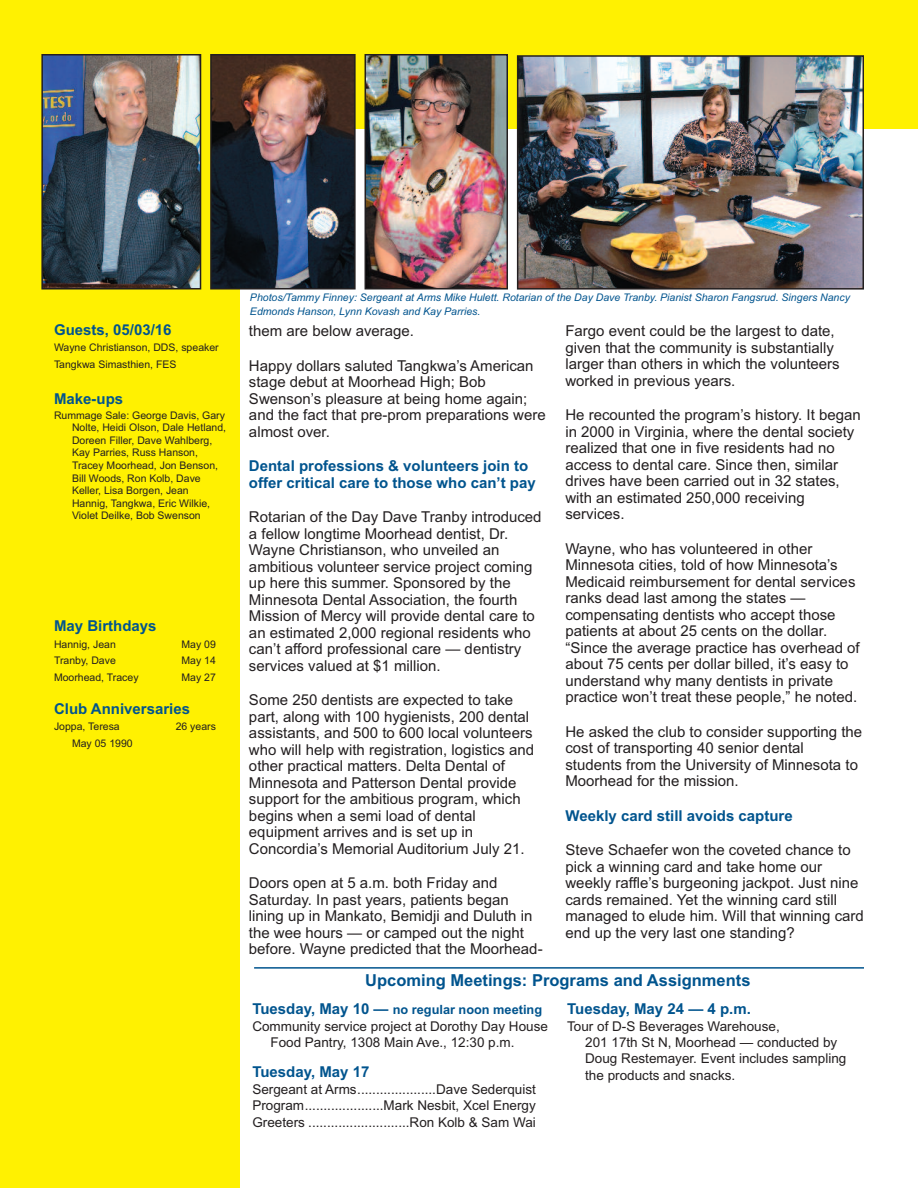
<style>
.page{position:relative;width:918px;height:1188px;background:#fff}
.page>*{position:absolute;margin:0;border:0;box-sizing:border-box;transform-origin:0 0}
.t1{font:700 16.5px "Arial";color:#00548e}
.t2{font:15px/16.5px "Arial";color:#231f20}
.t3{font:700 15px/16.5px "Arial";color:#00548e}
.t4{font:13.5px/16.2px "Arial";color:#231f20}
.t5{font:700 12.75px "Arial";color:#00548e}
.t6{font:10.5px/12.6px "Arial";color:#231f20}
.t7{font:italic 10.5px/13.5px "Arial";color:#00548e}
.s1{font-size:15px}
</style>
<div class="page">
<div style="left:0;top:0;width:918px;height:128px;background:#fff101"></div>
<div style="left:0;top:96px;width:240px;height:1092px;background:#fff101"></div>
<img style="left:44px;top:57px;width:154px;height:230px">
<div style="left:41px;top:54px;width:160px;height:236px;border:2px solid #231f20"></div>
<img style="left:213px;top:57px;width:140px;height:230px">
<div style="left:210px;top:54px;width:146px;height:236px;border:2px solid #231f20"></div>
<img style="left:368px;top:57px;width:137px;height:230px">
<div style="left:365px;top:54px;width:143px;height:236px;border:2px solid #231f20"></div>
<img style="left:520px;top:58px;width:341px;height:229px">
<div style="left:517px;top:55px;width:347px;height:235px;border:2px solid #231f20"></div>
<hr style="left:254px;top:967px;width:610px;height:2px;background:#00548e">
<p class="t3" style="left:54px;top:321px;width:119px">Guests, 05/03/16</p>
<p class="t6" style="left:54px;top:340px;width:166px;line-height:16.5px">Wayne Christianson, DDS, speaker<br>Tangkwa Simasthien, FES</p>
<p class="t3" style="left:54px;top:390px;width:71px">Make-ups</p>
<p class="t6" style="left:72px;top:409px;width:156px;text-indent:-18px">Rummage Sale: George Davis, Gary<br>Nolte, Heidi Olson, Dale Hetland,<br>Doreen Filler, Dave Wahlberg,<br>Kay Parries, Russ Hanson,<br>Tracey Moorhead, Jon Benson,<br>Bill Woods, Ron Kolb, Dave<br>Keller, Lisa Borgen, Jean<br>Hannig, Tangkwa, Eric Wilkie,<br>Violet Deilke, Bob Swenson</p>
<p class="t3" style="left:54px;top:618px;width:104px">May Birthdays</p>
<p class="t6" style="left:54px;top:638px;width:63px">Hannig, Jean</p>
<p class="t6" style="left:182px;top:638px;width:36px">May 09</p>
<p class="t6" style="left:54px;top:654px;width:63px">Tranby, Dave</p>
<p class="t6" style="left:182px;top:654px;width:36px">May 14</p>
<p class="t6" style="left:54px;top:671px;width:86px">Moorhead, Tracey</p>
<p class="t6" style="left:182px;top:671px;width:36px">May 27</p>
<p class="t3" style="left:54px;top:700px;width:138px">Club Anniversaries</p>
<p class="t6" style="left:54px;top:720px;width:67px">Joppa, Teresa</p>
<p class="t6" style="left:176px;top:720px;width:42px">26 years</p>
<p class="t6" style="left:72px;top:737px;width:62px">May 05 1990</p>
<p class="t7" style="left:250px;top:291px;width:601px">Photos/Tammy Finney: Sergeant at Arms Mike Hulett. Rotarian of the Day Dave Tranby. Pianist Sharon Fangsrud. Singers Nancy<br>Edmonds Hanson, Lynn Kovash and Kay Parries.</p>
<p class="t2" style="left:249px;top:323px;width:167px">them are below average.</p>
<p class="t2" style="left:249px;top:357px;width:298px">Happy dollars saluted Tangkwa’s American stage debut at Moorhead High; Bob Swenson’s pleasure at being home again; and the fact that pre-prom preparations were almost over.</p>
<p class="t3" style="left:249px;top:458px;width:288px">Dental professions &amp; volunteers join to offer critical care to those who can’t pay</p>
<p class="t2" style="left:249px;top:509px;width:294px">Rotarian of the Day Dave Tranby introduced a fellow longtime Moorhead dentist, Dr.<br>Wayne Christianson, who unveiled an ambitious volunteer service project coming up here this summer. Sponsored by the Minnesota Dental Association, the fourth Mission of Mercy will provide dental care to an estimated 2,000 regional residents who can’t afford professional care — dentistry services valued at $1 million.</p>
<p class="t2" style="left:249px;top:692px;width:287px">Some 250 dentists are expected to take part, along with 100 hygienists, 200 dental assistants, and 500 to 600 local volunteers who will help with registration, logistics and other practical matters. Delta Dental of Minnesota and Patterson Dental provide support for the ambitious program, which begins when a semi load of dental equipment arrives and is set up in Concordia’s Memorial Auditorium July 21.</p>
<p class="t2" style="left:249px;top:875px;width:295px">Doors open at 5 a.m. both Friday and Saturday. In past years, patients began lining up in Mankato, Bemidji and Duluth in the wee hours — or camped out the night before. Wayne predicted that the Moorhead-</p>
<p class="t2" style="left:565px;top:323px;width:276px">Fargo event could be the largest to date, given that the community is substantially larger than others in which the volunteers worked in previous years.</p>
<p class="t2" style="left:565px;top:407px;width:297px">He recounted the program’s history. It began in 2000 in Virginia, where the dental society realized that one in five residents had no access to dental care. Since then, similar drives have been carried out in 32 states, with an estimated 250,000 receiving services.</p>
<p class="t2" style="left:565px;top:540px;width:296px">Wayne, who has volunteered in other Minnesota cities, told of how Minnesota’s Medicaid reimbursement for dental services ranks dead last among the states — compensating dentists who accept those patients at about 25 cents on the dollar. “Since the average practice has overhead of about 75 cents per dollar billed, it’s easy to understand why many dentists in private practice won’t treat these people,” he noted.</p>
<p class="t2" style="left:565px;top:723px;width:298px">He asked the club to consider supporting the cost of transporting 40 senior dental students from the University of Minnesota to Moorhead for the mission.</p>
<p class="t3" style="left:565px;top:807px;width:229px">Weekly card still avoids capture</p>
<p class="t2" style="left:565px;top:842px;width:300px">Steve Schaefer won the coveted chance to pick a winning card and take home our weekly raffle’s burgeoning jackpot. Just nine cards remained. Yet the winning card still managed to elude him. Will that winning card end up the very last one standing?</p>
<p class="t1" style="left:365px;top:970px;width:387px">Upcoming Meetings: Programs and Assignments</p>
<p class="t5" style="left:252px;top:1002px;width:291px"><span class="s1">Tuesday, May 10 —</span> no regular noon meeting</p>
<p class="t4" style="left:270px;top:1018px;width:279px;text-indent:-18px">Community service project at Dorothy Day House<br>Food Pantry, 1308 Main Ave., 12:30 p.m.</p>
<p class="t3" style="left:252px;top:1064px;width:118px">Tuesday, May 17</p>
<p class="t4" style="left:252px;top:1081px;width:285px;text-align:justify">Sergeant at Arms.....................Dave Sederquist Program.....................Mark Nesbit, Xcel Energy Greeters ...........................Ron Kolb &amp; Sam Wai</p>
<p class="t3" style="left:567px;top:1001px;width:185px">Tuesday, May 24 — 4 p.m.</p>
<p class="t4" style="left:585px;top:1018px;width:263px;text-indent:-18px">Tour of D-S Beverages Warehouse,<br>201 17th St N, Moorhead — conducted by Doug Restemayer. Event includes sampling the products and snacks.</p>
</div>
